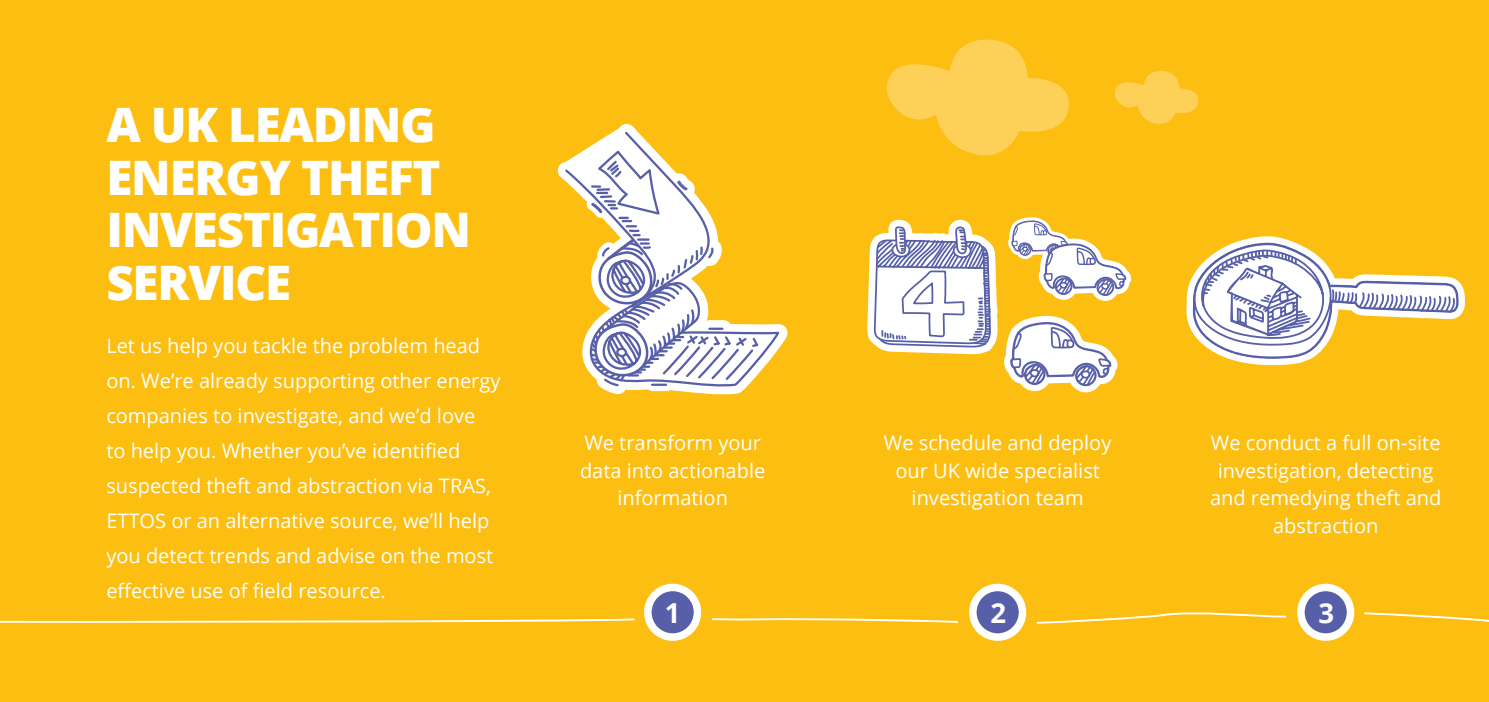
<style>
.page{position:relative;width:1489px;height:702px;background:#fff}
.page>*{position:absolute;margin:0;border:0;box-sizing:border-box;transform-origin:0 0}
.IN_PAGE_TITLE{font:800 47.5px/52.5px "Open Sans";letter-spacing:-.025em;color:#fff}
.Paragraph_Heading{font:700 27.5px "Open Sans";color:#fff}
.t1{font:20px/27.5px "Open Sans";color:#fff;text-align:center}
</style>
<div class="page">
<div style="left:0;top:0;width:1488px;height:702px;background:#fdbe12"></div>
<svg style="left:557px;top:124px;width:231px;height:222px"></svg>
<svg style="left:563px;top:130px;width:218px;height:265px"></svg>
<svg style="left:867px;top:39px;width:597px;height:354px"></svg>
<svg style="left:0;top:618px;width:635px;height:5px"></svg>
<div style="left:647px;top:587px;width:50px;height:50px;background:#575fa8;border-radius:50%"></div>
<div style="left:644px;top:583px;width:57px;height:57px;border:8px solid #fff;border-radius:50%"></div>
<div style="left:1300px;top:587px;width:50px;height:50px;background:#575fa8;border-radius:50%"></div>
<div style="left:1296px;top:583px;width:58px;height:57px;border:8px solid #fff;border-radius:50%"></div>
<svg style="left:711px;top:618px;width:247px;height:5px"></svg>
<svg style="left:1036px;top:612px;width:251px;height:12px"></svg>
<svg style="left:1364px;top:612px;width:124px;height:10px"></svg>
<div style="left:972px;top:587px;width:50px;height:50px;background:#575fa8;border-radius:50%"></div>
<div style="left:969px;top:583px;width:57px;height:57px;border:8px solid #fff;border-radius:50%"></div>
<p class="IN_PAGE_TITLE" style="left:106px;top:96px;width:366px">A UK LEADING<br>ENERGY THEFT<br>INVESTIGATION<br>SERVICE</p>
<p class="t1" style="left:106px;top:327px;width:395px;line-height:35px;text-align:left">Let us help you tackle the problem head on. We’re already supporting other energy companies to investigate, and we’d love<br>to help you. Whether you’ve identified suspected theft and abstraction via TRAS, ETTOS or an alternative source, we’ll help you detect trends and advise on the most effective use of field resource.</p>
<p class="t1" style="left:580px;top:428px;width:187px">We transform your data into actionable information</p>
<p class="t1" style="left:883px;top:428px;width:229px">We schedule and deploy our UK wide specialist investigation team</p>
<p class="t1" style="left:1209px;top:428px;width:233px">We conduct a full on-site investigation, detecting and remedying theft and abstraction</p>
<p class="Paragraph_Heading" style="left:664px;top:593px;width:17px">1</p>
<p class="Paragraph_Heading" style="left:990px;top:593px;width:17px">2</p>
<p class="Paragraph_Heading" style="left:1318px;top:593px;width:17px">3</p>
</div>
